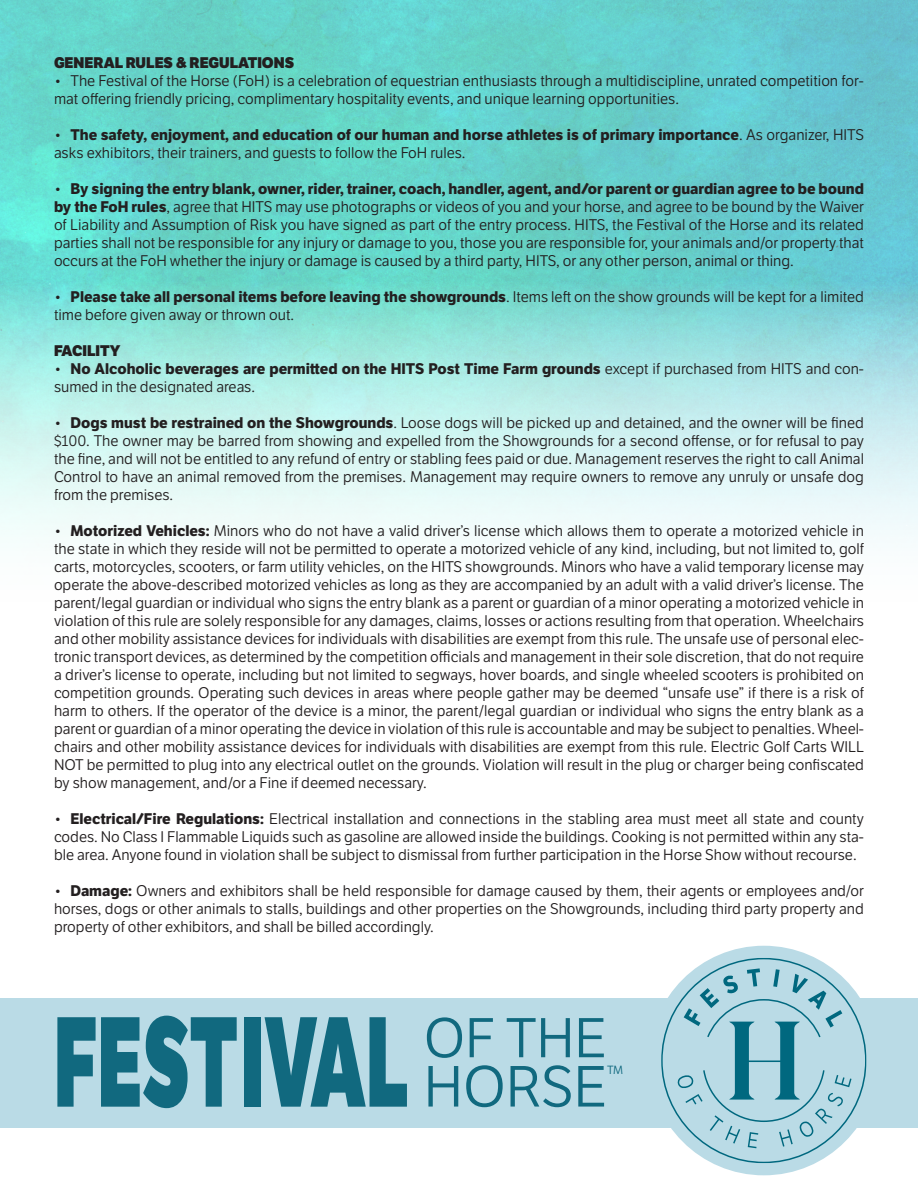
<style>
.page{position:relative;width:918px;height:1188px;background:#fff}
.page>*{position:absolute;margin:0;border:0;box-sizing:border-box;transform-origin:0 0}
.t1{font:124.2px "LFT Etica XB";letter-spacing:.01em;color:#11697f;scale:.6 1}
.t2{font:56.25px "LFT Etica Bk";color:#11697f}
.t3{font:54.3px "LFT Etica Bk";color:#11697f}
.t4{font:15px/18px "LFT Etica Bk";color:#231f20;text-align:justify}
.t5{font:700 15px/18px "LFT Etica";color:#231f20}
.t6{font:15px "LFT Etica XB";color:#231f20}
.t7{font:11.55px "LFT Etica Bk";color:#11697f}
.s1{font-family:"LFT Etica Bk";font-weight:400}
.s2{font-family:"LFT Etica";font-weight:700}
</style>
<div class="page">
<div style="left:0;top:998px;width:918px;height:130px;background:#badbe6"></div>
<div style="left:649px;top:946px;width:230px;height:229px;background:#badbe6;border-radius:50%"></div>
<svg style="left:661px;top:958px;width:206px;height:205px"></svg>
<img style="left:0;top:0;width:918px;height:537px">
<p class="t6" style="left:54px;top:53px;width:242px">GENERAL RULES &amp; REGULATIONS</p>
<p class="t4" style="left:54px;top:72px;width:812px">• The Festival of the Horse (FoH) is a celebration of equestrian enthusiasts through a multidiscipline, unrated competition for&shy;mat offering friendly pricing, complimentary hospitality events, and unique learning opportunities.</p>
<p class="t5" style="left:54px;top:126px;width:812px"><span class="s1">•</span> The safety, enjoyment, and education of our human and horse athletes is of primary importance<span class="s1">. As organizer, HITS asks exhibitors, their trainers, and guests to follow the FoH rules.</span></p>
<p class="t4" style="left:54px;top:180px;width:812px">• <span class="s2">By signing the entry blank, owner, rider, trainer, coach, handler, agent, and/or parent or guardian agree to be bound by the FoH rules</span>, agree that HITS may use photographs or videos of you and your horse, and agree to be bound by the Waiver of Liability and Assumption of Risk you have signed as part of the entry process. HITS, the Festival of the Horse and its related parties shall not be responsible for any injury or damage to you, those you are responsible for, your animals and/or property that occurs at the FoH whether the injury or damage is caused by a third party, HITS, or any other person, animal or thing.</p>
<p class="t4" style="left:54px;top:288px;width:812px">• <span class="s2">Please take all personal items before leaving the showgrounds</span>. Items left on the show grounds will be kept for a limited time before given away or thrown out.</p>
<p class="t6" style="left:54px;top:341px;width:68px">FACILITY</p>
<p class="t5" style="left:54px;top:360px;width:812px"><span class="s1">•</span> No Alcoholic beverages are permitted on the HITS Post Time Farm grounds <span class="s1">except if purchased from HITS and con&shy;sumed in the designated areas.</span></p>
<p class="t4" style="left:54px;top:414px;width:812px">• <span class="s2">Dogs must be restrained on the Showgrounds</span>. Loose dogs will be picked up and detained, and the owner will be fined $100. The owner may be barred from showing and expelled from the Showgrounds for a second offense, or for refusal to pay the fine, and will not be entitled to any refund of entry or stabling fees paid or due. Management reserves the right to call Animal Control to have an animal removed from the premises. Management may require owners to remove any unruly or unsafe dog from the premises.</p>
<p class="t4" style="left:54px;top:522px;width:812px">• <span class="s2">Motorized Vehicles:</span> Minors who do not have a valid driver’s license which allows them to operate a motorized vehicle in the state in which they reside will not be permitted to operate a motorized vehicle of any kind, including, but not limited to, golf carts, motorcycles, scooters, or farm utility vehicles, on the HITS showgrounds. Minors who have a valid temporary license may operate the above-described motorized vehicles as long as they are accompanied by an adult with a valid driver’s license. The parent/legal guardian or individual who signs the entry blank as a parent or guardian of a minor operating a motorized vehicle in violation of this rule are solely responsible for any damages, claims, losses or actions resulting from that operation. Wheelchairs and other mobility assistance devices for individuals with disabilities are exempt from this rule. The unsafe use of personal elec&shy;tronic transport devices, as determined by the competition officials and management in their sole discretion, that do not require a driver’s license to operate, including but not limited to segways, hover boards, and single wheeled scooters is prohibited on competition grounds. Operating such devices in areas where people gather may be deemed “unsafe use” if there is a risk of harm to others. If the operator of the device is a minor, the parent/legal guardian or individual who signs the entry blank as a parent or guardian of a minor operating the device in violation of this rule is accountable and may be subject to penalties. Wheel&shy;chairs and other mobility assistance devices for individuals with disabilities are exempt from this rule. Electric Golf Carts WILL NOT be permitted to plug into any electrical outlet on the grounds. Violation will result in the plug or charger being confiscated by show management, and/or a Fine if deemed necessary.</p>
<p class="t4" style="left:54px;top:810px;width:812px">• <span class="s2">Electrical/Fire Regulations:</span> Electrical installation and connections in the stabling area must meet all state and county codes. No Class I Flammable Liquids such as gasoline are allowed inside the buildings. Cooking is not permitted within any sta&shy;ble area. Anyone found in violation shall be subject to dismissal from further participation in the Horse Show without recourse.</p>
<p class="t4" style="left:54px;top:882px;width:812px">• <span class="s2">Damage:</span> Owners and exhibitors shall be held responsible for damage caused by them, their agents or employees and/or horses, dogs or other animals to stalls, buildings and other properties on the Showgrounds, including third party property and property of other exhibitors, and shall be billed accordingly.</p>
<h1 class="t1" style="left:54px;top:984px;width:592px">FESTIVAL</h1>
<h3 class="t3" style="left:424px;top:1007px;width:184px">OF THE</h3>
<h2 class="t2" style="left:424px;top:1054px;width:185px">HORSE</h2>
<p class="t7" style="left:607px;top:1063px;width:18px">TM</p>
</div>
